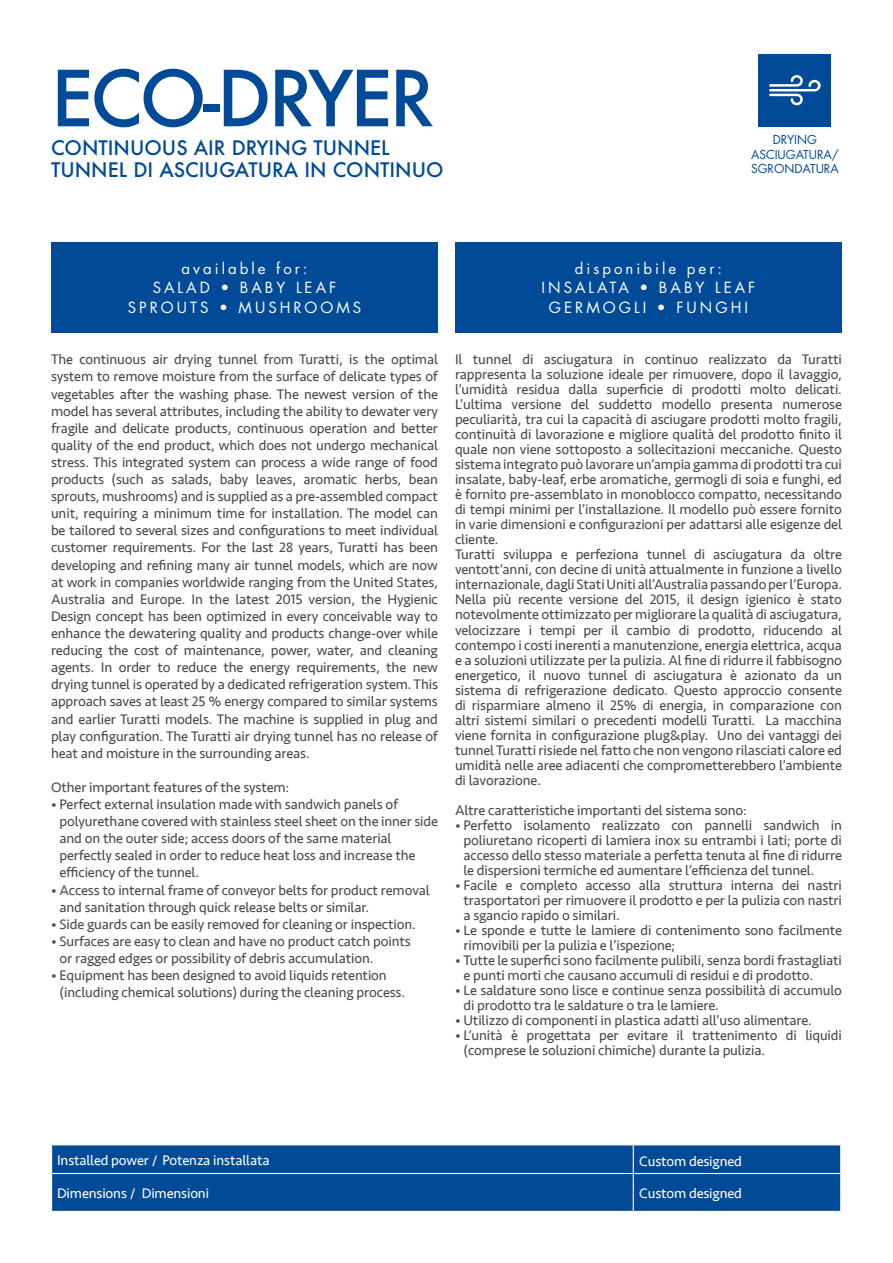
<style>
.page{position:relative;width:893px;height:1263px;background:#fff}
.page>*{position:absolute;margin:0;border:0;box-sizing:border-box;transform-origin:0 0}
.t1{font:500 75px "Futura";letter-spacing:-.04em;color:#004a98}
.t2{font:500 19.5px "Futura";color:#004a98}
.t3{font:15px/19.5px "Futura Std";letter-spacing:.2em;color:#fff;text-align:center}
.t4{font:14.25px/15px "Seravek";letter-spacing:-.01em;color:#4a4a49}
.t5{font:14.25px "Seravek";letter-spacing:-.01em;color:#fff}
.t6{font:12px/14.2px "Futura Std";color:#004a98}
</style>
<div class="page">
<div style="left:759px;top:54px;width:72px;height:72px;background:#004a98"></div>
<svg style="left:769px;top:75px;width:52px;height:30px"></svg>
<div style="left:51px;top:242px;width:387px;height:91px;background:#004a98"></div>
<div style="left:455px;top:242px;width:387px;height:91px;background:#004a98"></div>
<div style="left:52px;top:1145px;width:788px;height:66px;background:#004a98"></div>
<hr style="left:51px;top:1173px;width:582px;height:1px;background:#fff">
<hr style="left:633px;top:1173px;width:208px;height:1px;background:#fff">
<svg style="left:633px;top:1145px;width:1px;height:66px"></svg>
<svg style="left:840px;top:1145px;width:1px;height:66px"></svg>
<h1 class="t1" style="left:51px;top:47px;width:385px">ECO-DRYER</h1>
<h2 class="t2" style="left:51px;top:134px;width:340px">CONTINUOUS AIR DRYING TUNNEL</h2>
<h2 class="t2" style="left:51px;top:156px;width:394px">TUNNEL DI ASCIUGATURA IN CONTINUO</h2>
<p class="t6" style="left:773px;top:133px;width:46px">DRYING</p>
<p class="t6" style="left:751px;top:147px;width:89px">ASCIUGATURA/<br>SGRONDATURA</p>
<p class="t3" style="left:128px;top:259px;width:235px">available for:<br>SALAD • BABY LEAF<br>SPROUTS • MUSHROOMS</p>
<p class="t4" style="left:51px;top:351px;width:388px;line-height:17.1px;text-align:justify">The continuous air drying tunnel from Turatti, is the optimal system to remove moisture from the surface of delicate types of vegetables after the washing phase. The newest version of the model has several attributes, including the ability to dewater very fragile and delicate products, continuous operation and better quality of the end product, which does not undergo mechanical stress. This integrated system can process a wide range of food products (such as salads, baby leaves, aromatic herbs, bean sprouts, mushrooms) and is supplied as a pre-assembled compact unit, requiring a minimum time for installation. The model can be tailored to several sizes and configurations to meet individual customer requirements. For the last 28 years, Turatti has been developing and refining many air tunnel models, which are now at work in companies worldwide ranging from the United States, Australia and Europe. In the latest 2015 version, the Hygienic Design concept has been optimized in every conceivable way to enhance the dewatering quality and products change-over while reducing the cost of maintenance, power, water, and cleaning agents. In order to reduce the energy requirements, the new drying tunnel is operated by a dedicated refrigeration system. This approach saves at least 25 % energy compared to similar systems and earlier Turatti models. The machine is supplied in plug and play configuration. The Turatti air drying tunnel has no release of heat and moisture in the surrounding areas.</p>
<p class="t4" style="left:51px;top:780px;width:240px">Other important features of the system:</p>
<p class="t4" style="left:60px;top:796px;width:380px;line-height:17.1px;text-indent:-9px">• Perfect external insulation made with sandwich panels of polyurethane covered with stainless steel sheet on the inner side and on the outer side; access doors of the same material perfectly sealed in order to reduce heat loss and increase the efficiency of the tunnel.</p>
<p class="t4" style="left:60px;top:881px;width:372px;line-height:17.1px;text-indent:-9px">• Access to internal frame of conveyor belts for product removal and sanitation through quick release belts or similar.</p>
<p class="t4" style="left:51px;top:916px;width:366px">• Side guards can be easily removed for cleaning or inspection.</p>
<p class="t4" style="left:60px;top:932px;width:353px;line-height:17.1px;text-indent:-9px">• Surfaces are easy to clean and have no product catch points or ragged edges or possibility of debris accumulation.</p>
<p class="t4" style="left:60px;top:967px;width:347px;line-height:17.1px;text-indent:-9px">• Equipment has been designed to avoid liquids retention (including chemical solutions) during the cleaning process.</p>
<p class="t3" style="left:542px;top:259px;width:215px">disponibile per:<br>INSALATA • BABY LEAF<br>GERMOGLI • FUNGHI</p>
<p class="t4" style="left:455px;top:352px;width:388px">Il tunnel di asciugatura in continuo realizzato da Turatti rappresenta la soluzione ideale per rimuovere, dopo il lavaggio, l’umidità residua dalla superficie di prodotti molto delicati.<br>L’ultima versione del suddetto modello presenta numerose peculiarità, tra cui la capacità di asciugare prodotti molto fragili, continuità di lavorazione e migliore qualità del prodotto finito il quale non viene sottoposto a sollecitazioni meccaniche. Questo sistema integrato può lavorare un’ampia gamma di prodotti tra cui insalate, baby-leaf, erbe aromatiche, germogli di soia e funghi, ed è fornito pre-assemblato in monoblocco compatto, necessitando di tempi minimi per l’installazione. Il modello può essere fornito in varie dimensioni e configurazioni per adattarsi alle esigenze del cliente.<br>Turatti sviluppa e perfeziona tunnel di asciugatura da oltre ventott’anni, con decine di unità attualmente in funzione a livello internazionale, dagli Stati Uniti all’Australia passando per l’Europa.<br>Nella più recente versione del 2015, il design igienico è stato notevolmente ottimizzato per migliorare la qualità di asciugatura, velocizzare i tempi per il cambio di prodotto, riducendo al contempo i costi inerenti a manutenzione, energia elettrica, acqua e a soluzioni utilizzate per la pulizia. Al fine di ridurre il fabbisogno energetico, il nuovo tunnel di asciugatura è azionato da un sistema di refrigerazione dedicato. Questo approccio consente di risparmiare almeno il 25% di energia, in comparazione con altri sistemi similari o precedenti modelli Turatti. La macchina viene fornita in configurazione plug&amp;play. Uno dei vantaggi dei tunnel Turatti risiede nel fatto che non vengono rilasciati calore ed umidità nelle aree adiacenti che comprometterebbero l’ambiente di lavorazione.</p>
<p class="t4" style="left:455px;top:802px;width:293px">Altre caratteristiche importanti del sistema sono:</p>
<p class="t4" style="left:463px;top:817px;width:380px;text-align:justify;text-indent:-9px">• Perfetto isolamento realizzato con pannelli sandwich in poliuretano ricoperti di lamiera inox su entrambi i lati; porte di accesso dello stesso materiale a perfetta tenuta al fine di ridurre le dispersioni termiche ed aumentare l’efficienza del tunnel.</p>
<p class="t4" style="left:463px;top:877px;width:380px;text-align:justify;text-indent:-9px">• Facile e completo accesso alla struttura interna dei nastri trasportatori per rimuovere il prodotto e per la pulizia con nastri a sgancio rapido o similari.</p>
<p class="t4" style="left:463px;top:922px;width:380px;text-indent:-9px">• Le sponde e tutte le lamiere di contenimento sono facilmente rimovibili per la pulizia e l’ispezione;</p>
<p class="t4" style="left:463px;top:952px;width:380px;text-indent:-9px">• Tutte le superfici sono facilmente pulibili, senza bordi frastagliati e punti morti che causano accumuli di residui e di prodotto.</p>
<p class="t4" style="left:463px;top:982px;width:380px;text-indent:-9px">• Le saldature sono lisce e continue senza possibilità di accumulo di prodotto tra le saldature o tra le lamiere.</p>
<p class="t4" style="left:455px;top:1012px;width:358px">• Utilizzo di componenti in plastica adatti all’uso alimentare.</p>
<p class="t4" style="left:463px;top:1027px;width:380px;text-indent:-9px">• L’unità è progettata per evitare il trattenimento di liquidi (comprese le soluzioni chimiche) durante la pulizia.</p>
<p class="t5" style="left:57px;top:1150px;width:214px">Installed power / Potenza installata</p>
<p class="t5" style="left:639px;top:1150px;width:104px">Custom designed</p>
<p class="t5" style="left:57px;top:1182px;width:154px">Dimensions / Dimensioni</p>
<p class="t5" style="left:639px;top:1182px;width:104px">Custom designed</p>
</div>
